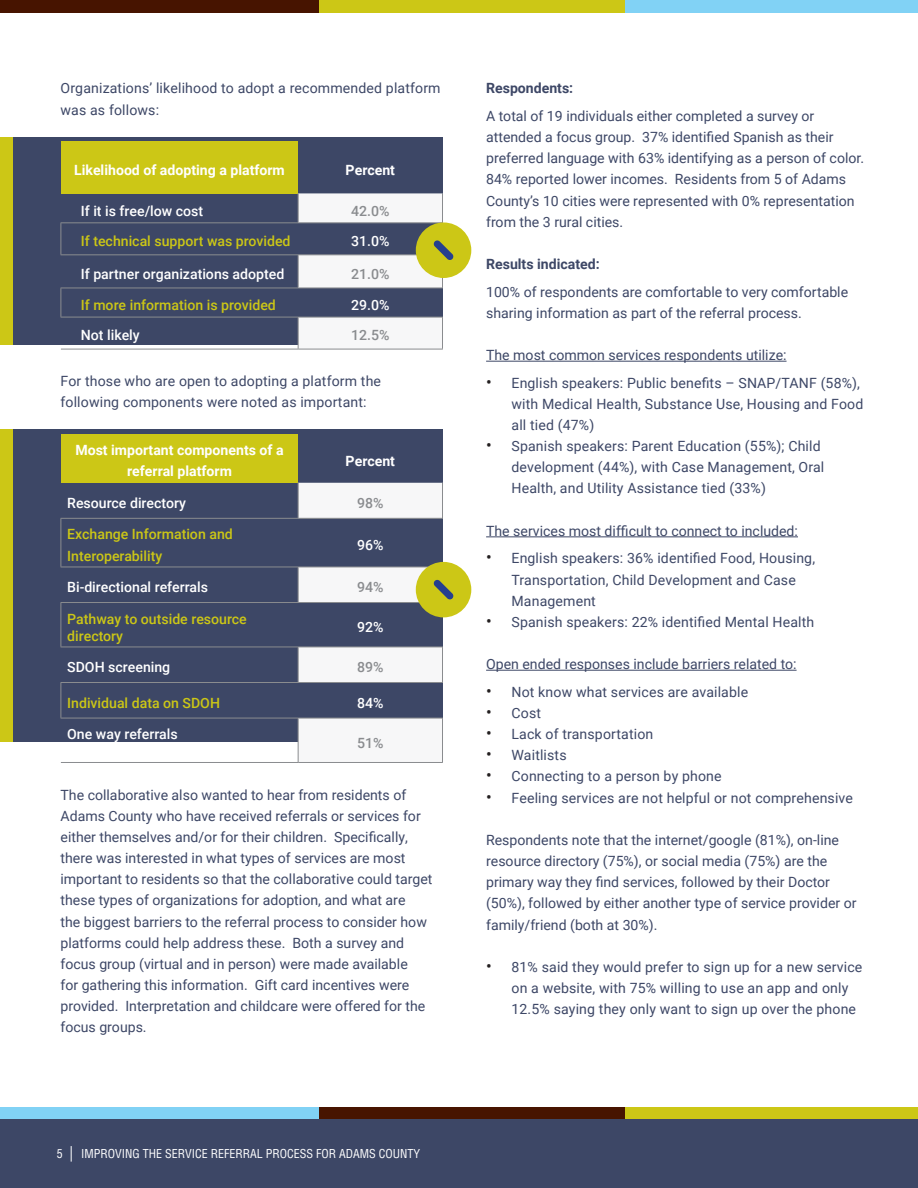
<style>
.page{position:relative;width:918px;height:1188px;background:#fff}
.page>*{position:absolute;margin:0;border:0;box-sizing:border-box;transform-origin:0 0}
.t1{font:14.1px/21.1px "Roboto";color:#3d4766}
.t2{font:500 14.1px/21.1px "Roboto";color:#ccc716}
.t3{font:500 14.1px "Roboto";color:#fff}
.t4{font:700 14.1px/21.1px "Roboto";color:#fff;text-align:center}
.t5{font:700 14.1px "Roboto";color:#3d4766}
.t6{font:500 14.1px "Roboto";color:#8a8c8f}
.t7{font:condensed 12px "Helvetica LT Std";color:#fff}
.s1{font-size:16.95px;color:#231f20}
</style>
<div class="page">
<div style="left:0;top:1107px;width:918px;height:81px;background:#3d4766"></div>
<svg style="left:71px;top:1146px;width:1px;height:16px"></svg>
<div style="left:0;top:1107px;width:319px;height:11px;background:#81d2f5"></div>
<div style="left:319px;top:1107px;width:306px;height:11px;background:#471400"></div>
<div style="left:625px;top:1107px;width:293px;height:11px;background:#ccc716"></div>
<div style="left:0;top:0;width:319px;height:13px;background:#471400"></div>
<div style="left:319px;top:0;width:306px;height:13px;background:#ccc716"></div>
<div style="left:625px;top:0;width:293px;height:13px;background:#81d2f5"></div>
<div style="left:0;top:430px;width:443px;height:312px;background:#3d4766"></div>
<div style="left:0;top:138px;width:443px;height:207px;background:#3d4766"></div>
<div style="left:61px;top:141px;width:237px;height:52px;background:#ccc716"></div>
<hr style="left:298px;top:349px;width:145px;height:1px;background:#8a8c8f">
<hr style="left:61px;top:223px;width:1px;height:31px;background:#8a8c8f">
<hr style="left:61px;top:222px;width:237px;height:1px;background:#8a8c8f">
<hr style="left:61px;top:254px;width:237px;height:1px;background:#8a8c8f">
<svg style="left:61px;top:289px;width:1px;height:28px"></svg>
<hr style="left:61px;top:288px;width:237px;height:1px;background:#8a8c8f">
<hr style="left:61px;top:317px;width:237px;height:1px;background:#8a8c8f">
<hr style="left:61px;top:349px;width:237px;height:1px;background:#8a8c8f">
<div style="left:61px;top:434px;width:237px;height:49px;background:#ccc716"></div>
<hr style="left:298px;top:762px;width:145px;height:1px;background:#8a8c8f">
<hr style="left:61px;top:519px;width:1px;height:48px;background:#8a8c8f">
<hr style="left:61px;top:518px;width:237px;height:1px;background:#8a8c8f">
<hr style="left:61px;top:567px;width:237px;height:1px;background:#8a8c8f">
<hr style="left:61px;top:603px;width:1px;height:44px;background:#8a8c8f">
<hr style="left:61px;top:683px;width:1px;height:35px;background:#8a8c8f">
<hr style="left:61px;top:602px;width:237px;height:1px;background:#8a8c8f">
<hr style="left:61px;top:682px;width:237px;height:1px;background:#8a8c8f">
<hr style="left:61px;top:647px;width:237px;height:1px;background:#8a8c8f">
<hr style="left:61px;top:718px;width:237px;height:1px;background:#8a8c8f">
<hr style="left:61px;top:762px;width:237px;height:1px;background:#8a8c8f">
<hr style="left:486px;top:361px;width:301px;height:1px;background:#3d4766">
<hr style="left:486px;top:537px;width:312px;height:1px;background:#3d4766">
<hr style="left:486px;top:670px;width:311px;height:1px;background:#3d4766">
<div style="left:416px;top:562px;width:55px;height:55px;background:#ccc716;border-radius:50%"></div>
<svg style="left:298px;top:483px;width:156px;height:279px"></svg>
<div style="left:416px;top:222px;width:55px;height:56px;background:#ccc716;border-radius:50%"></div>
<svg style="left:298px;top:193px;width:156px;height:156px"></svg>
<div style="left:0;top:430px;width:13px;height:312px;background:#ccc716"></div>
<div style="left:0;top:137px;width:13px;height:208px;background:#ccc716"></div>
<p class="t1" style="left:61px;top:77px;width:382px">Organizations’ likelihood to adopt a recommended platform was as follows:</p>
<p class="t4" style="left:74px;top:159px;width:212px">Likelihood of adopting a platform</p>
<p class="t4" style="left:346px;top:159px;width:51px">Percent</p>
<p class="t3" style="left:81px;top:201px;width:124px">If it is free/low cost</p>
<p class="t6" style="left:351px;top:201px;width:40px">42.0%</p>
<p class="t2" style="left:81px;top:230px;width:211px">If technical support was provided</p>
<p class="t3" style="left:351px;top:231px;width:40px">31.0%</p>
<p class="t3" style="left:81px;top:264px;width:205px">If partner organizations adopted</p>
<p class="t6" style="left:351px;top:264px;width:40px">21.0%</p>
<p class="t2" style="left:81px;top:294px;width:196px">If more information is provided</p>
<p class="t3" style="left:351px;top:295px;width:40px">29.0%</p>
<p class="t3" style="left:81px;top:326px;width:60px">Not likely</p>
<p class="t6" style="left:351px;top:326px;width:40px">12.5%</p>
<p class="t1" style="left:61px;top:370px;width:322px">For those who are open to adopting a platform the following components were noted as important:</p>
<p class="t4" style="left:75px;top:439px;width:210px">Most important components of a referral platform</p>
<p class="t4" style="left:346px;top:450px;width:51px">Percent</p>
<p class="t3" style="left:67px;top:493px;width:120px">Resource directory</p>
<p class="t6" style="left:357px;top:493px;width:28px">98%</p>
<p class="t2" style="left:67px;top:523px;width:167px">Exchange Information and<br>Interoperability</p>
<p class="t3" style="left:357px;top:535px;width:28px">96%</p>
<p class="t3" style="left:67px;top:577px;width:142px">Bi-directional referrals</p>
<p class="t6" style="left:357px;top:577px;width:28px">94%</p>
<p class="t2" style="left:67px;top:610px;width:181px;line-height:17px">Pathway to outside resource directory</p>
<p class="t3" style="left:357px;top:617px;width:28px">92%</p>
<p class="t3" style="left:67px;top:657px;width:105px">SDOH screening</p>
<p class="t6" style="left:357px;top:657px;width:28px">89%</p>
<p class="t2" style="left:67px;top:692px;width:154px">Individual data on SDOH</p>
<p class="t3" style="left:357px;top:693px;width:28px">84%</p>
<p class="t3" style="left:67px;top:724px;width:112px">One way referrals</p>
<p class="t6" style="left:357px;top:733px;width:28px">51%</p>
<p class="t1" style="left:61px;top:783px;width:374px">The collaborative also wanted to hear from residents of Adams County who have received referrals or services for either themselves and/or for their children. Specifically, there was interested in what types of services are most important to residents so that the collaborative could target these types of organizations for adoption, and what are<br>the biggest barriers to the referral process to consider how platforms could help address these. Both a survey and focus group (virtual and in person) were made available<br>for gathering this information. Gift card incentives were provided. Interpretation and childcare were offered for the focus groups.</p>
<p class="t7" style="left:57px;top:1146px;width:7px">5</p>
<p class="t7" style="left:81px;top:1146px;width:341px">IMPROVING THE SERVICE REFERRAL PROCESS FOR ADAMS COUNTY</p>
<p class="t5" style="left:486px;top:79px;width:89px">Respondents:</p>
<p class="t1" style="left:486px;top:105px;width:379px">A total of 19 individuals either completed a survey or attended a focus group. 37% identified Spanish as their preferred language with 63% identifying as a person of color.<br>84% reported lower incomes. Residents from 5 of Adams County’s 10 cities were represented with 0% representation from the 3 rural cities.</p>
<p class="t5" style="left:486px;top:254px;width:115px">Results indicated:</p>
<p class="t1" style="left:486px;top:281px;width:364px">100% of respondents are comfortable to very comfortable sharing information as part of the referral process.</p>
<p class="t1" style="left:486px;top:344px;width:302px">The most common services respondents utilize:</p>
<p class="t1" style="left:512px;top:372px;width:353px;text-indent:-25px"><span class="s1">•</span> English speakers: Public benefits – SNAP/TANF (58%), with Medical Health, Substance Use, Housing and Food all tied (47%)</p>
<p class="t1" style="left:512px;top:435px;width:314px;text-indent:-25px"><span class="s1">•</span> Spanish speakers: Parent Education (55%); Child development (44%), with Case Management, Oral<br>Health, and Utility Assistance tied (33%)</p>
<p class="t1" style="left:486px;top:520px;width:313px">The services most difficult to connect to included:</p>
<p class="t1" style="left:512px;top:547px;width:305px;text-indent:-25px"><span class="s1">•</span> English speakers: 36% identified Food, Housing,<br>Transportation, Child Development and Case<br>Management</p>
<p class="t1" style="left:486px;top:611px;width:330px"><span class="s1">•</span> Spanish speakers: 22% identified Mental Health</p>
<p class="t1" style="left:486px;top:653px;width:312px">Open ended responses include barriers related to:</p>
<p class="t1" style="left:486px;top:681px;width:264px"><span class="s1">•</span> Not know what services are available</p>
<p class="t1" style="left:486px;top:702px;width:56px"><span class="s1">•</span> Cost</p>
<p class="t1" style="left:486px;top:723px;width:169px"><span class="s1">•</span> Lack of transportation</p>
<p class="t1" style="left:486px;top:744px;width:82px"><span class="s1">•</span> Waitlists</p>
<p class="t1" style="left:486px;top:765px;width:237px"><span class="s1">•</span> Connecting to a person by phone</p>
<p class="t1" style="left:486px;top:786px;width:368px"><span class="s1">•</span> Feeling services are not helpful or not comprehensive</p>
<p class="t1" style="left:486px;top:829px;width:372px">Respondents note that the internet/google (81%), on-line resource directory (75%), or social media (75%) are the primary way they find services, followed by their Doctor (50%), followed by either another type of service provider or family/friend (both at 30%).</p>
<p class="t1" style="left:512px;top:956px;width:352px;text-indent:-25px"><span class="s1">•</span> 81% said they would prefer to sign up for a new service on a website, with 75% willing to use an app and only<br>12.5% saying they only want to sign up over the phone</p>
</div>
